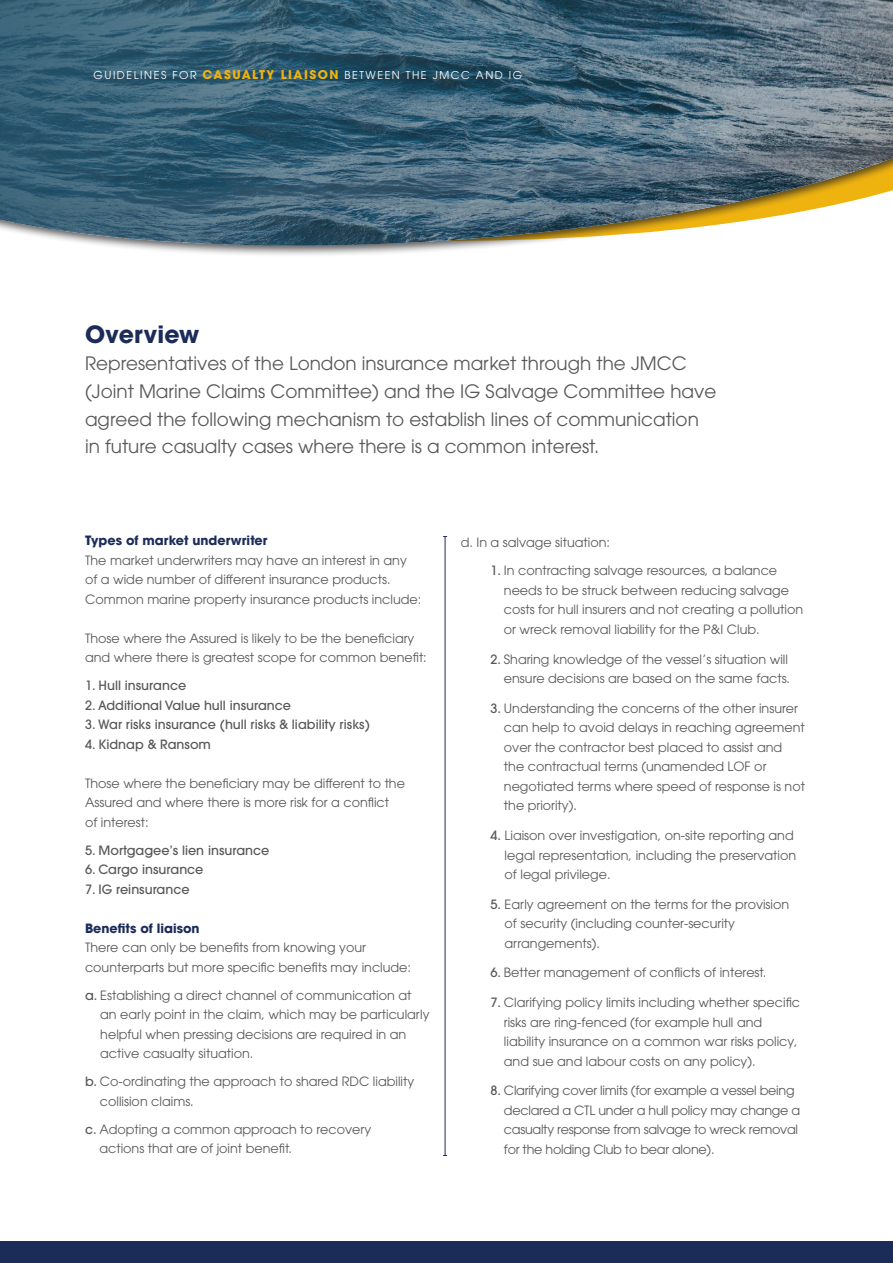
<style>
.page{position:relative;width:893px;height:1263px;background:#fff}
.page>*{position:absolute;margin:0;border:0;box-sizing:border-box;transform-origin:0 0}
.t1{font:700 23.7px "ITC Avant Garde Pro";color:#1c2c59}
.t2{font:18.45px/27.6px "ITC Avant Garde Pro";color:#57585a}
.t3{font:12.75px/19.5px "ITC Avant Garde Pro";color:#57585a}
.t4{font:500 12.75px "ITC Avant Garde Pro";color:#57585a}
.t5{font:12.75px/19.5px "ITC Avant Garde Pro";letter-spacing:-.02em;color:#57585a}
.t6{font:700 12.75px "ITC Avant Garde Pro";color:#1c2c59}
.t7{font:10.8px "ITC Avant Garde Pro";letter-spacing:.14em;color:#fff}
.s1{font-weight:700;font-size:12px;color:#efb310}
.s2{font-weight:500}
</style>
<div class="page">
<hr style="left:445px;top:536px;width:1px;height:619px;background:#1c2c59">
<div style="left:0;top:1241px;width:893px;height:22px;background:#1c2c59"></div>
<svg style="left:126px;top:247px;width:356px;height:8px"></svg>
<svg style="left:0;top:0;width:893px;height:247px;background:#53707d"></svg>
<p class="t7" style="left:94px;top:68px;width:430px">GUIDELINES FOR <span class="s1">CASUALTY LIAISON</span> BETWEEN THE JMCC AND IG</p>
<p class="t1" style="left:85px;top:318px;width:116px">Overview</p>
<p class="t2" style="left:85px;top:349px;width:633px">Representatives of the London insurance market through the JMCC (Joint Marine Claims Committee) and the IG Salvage Committee have agreed the following mechanism to establish lines of communication in future casualty cases where there is a common interest.</p>
<p class="t6" style="left:85px;top:532px;width:184px">Types of market underwriter</p>
<p class="t3" style="left:85px;top:550px;width:338px">The market underwriters may have an interest in any of a wide number of different insurance products.<br>Common marine property insurance products include:</p>
<p class="t3" style="left:85px;top:628px;width:343px">Those where the Assured is likely to be the beneficiary and where there is greatest scope for common benefit:</p>
<p class="t4" style="left:85px;top:677px;width:103px">1. Hull insurance</p>
<p class="t4" style="left:85px;top:697px;width:208px">2. Additional Value hull insurance</p>
<p class="t4" style="left:85px;top:716px;width:286px">3. War risks insurance (hull risks &amp; liability risks)</p>
<p class="t4" style="left:85px;top:736px;width:127px">4. Kidnap &amp; Ransom</p>
<p class="t3" style="left:85px;top:773px;width:321px">Those where the beneficiary may be different to the<br>Assured and where there is more risk for a conflict<br>of interest:</p>
<p class="t4" style="left:85px;top:842px;width:186px">5. Mortgagee’s lien insurance</p>
<p class="t4" style="left:85px;top:861px;width:120px">6. Cargo insurance</p>
<p class="t4" style="left:85px;top:881px;width:106px">7. IG reinsurance</p>
<p class="t6" style="left:85px;top:919px;width:116px">Benefits of liaison</p>
<p class="t3" style="left:85px;top:938px;width:328px">There can only be benefits from knowing your counterparts but more specific benefits may include:</p>
<p class="t3" style="left:100px;top:985px;width:331px;text-indent:-15px"><span class="s2">a.</span> Establishing a direct channel of communication at an early point in the claim, which may be particularly helpful when pressing decisions are required in an active casualty situation.</p>
<p class="t3" style="left:100px;top:1072px;width:316px;text-indent:-15px"><span class="s2">b.</span> Co-ordinating the approach to shared RDC liability collision claims.</p>
<p class="t3" style="left:99px;top:1119px;width:273px;text-indent:-14px"><span class="s2">c.</span> Adopting a common approach to recovery actions that are of joint benefit.</p>
<p class="t3" style="left:461px;top:533px;width:151px">d. In a salvage situation:</p>
<p class="t3" style="left:504px;top:561px;width:301px;text-indent:-13px"><span class="s2">1.</span> In contracting salvage resources, a balance needs to be struck between reducing salvage costs for hull insurers and not creating a pollution or wreck removal liability for the P&amp;I Club.</p>
<p class="t3" style="left:490px;top:649px;width:301px;text-align:right"><span class="s2">2.</span> Sharing knowledge of the vessel’s situation will ensure decisions are based on the same facts.</p>
<p class="t3" style="left:504px;top:698px;width:303px;text-indent:-13px"><span class="s2">3.</span> Understanding the concerns of the other insurer can help to avoid delays in reaching agreement over the contractor best placed to assist and the contractual terms (unamended LOF or negotiated terms where speed of response is not the priority).</p>
<p class="t3" style="left:505px;top:825px;width:293px;text-indent:-14px"><span class="s2">4.</span> Liaison over investigation, on-site reporting and legal representation, including the preservation of legal privilege.</p>
<p class="t3" style="left:505px;top:894px;width:286px;text-indent:-14px"><span class="s2">5.</span> Early agreement on the terms for the provision of security (including counter-security arrangements).</p>
<p class="t3" style="left:490px;top:963px;width:278px"><span class="s2">6.</span> Better management of conflicts of interest.</p>
<p class="t3" style="left:504px;top:992px;width:298px;text-indent:-13px"><span class="s2">7.</span> Clarifying policy limits including whether specific risks are ring-fenced (for example hull and liability insurance on a common war risks policy, and sue and labour costs on any policy).</p>
<p class="t5" style="left:504px;top:1081px;width:298px;text-indent:-13px"><span class="s2">8.</span> Clarifying cover limits (for example a vessel being declared a CTL under a hull policy may change a casualty response from salvage to wreck removal for the holding Club to bear alone).</p>
</div>
